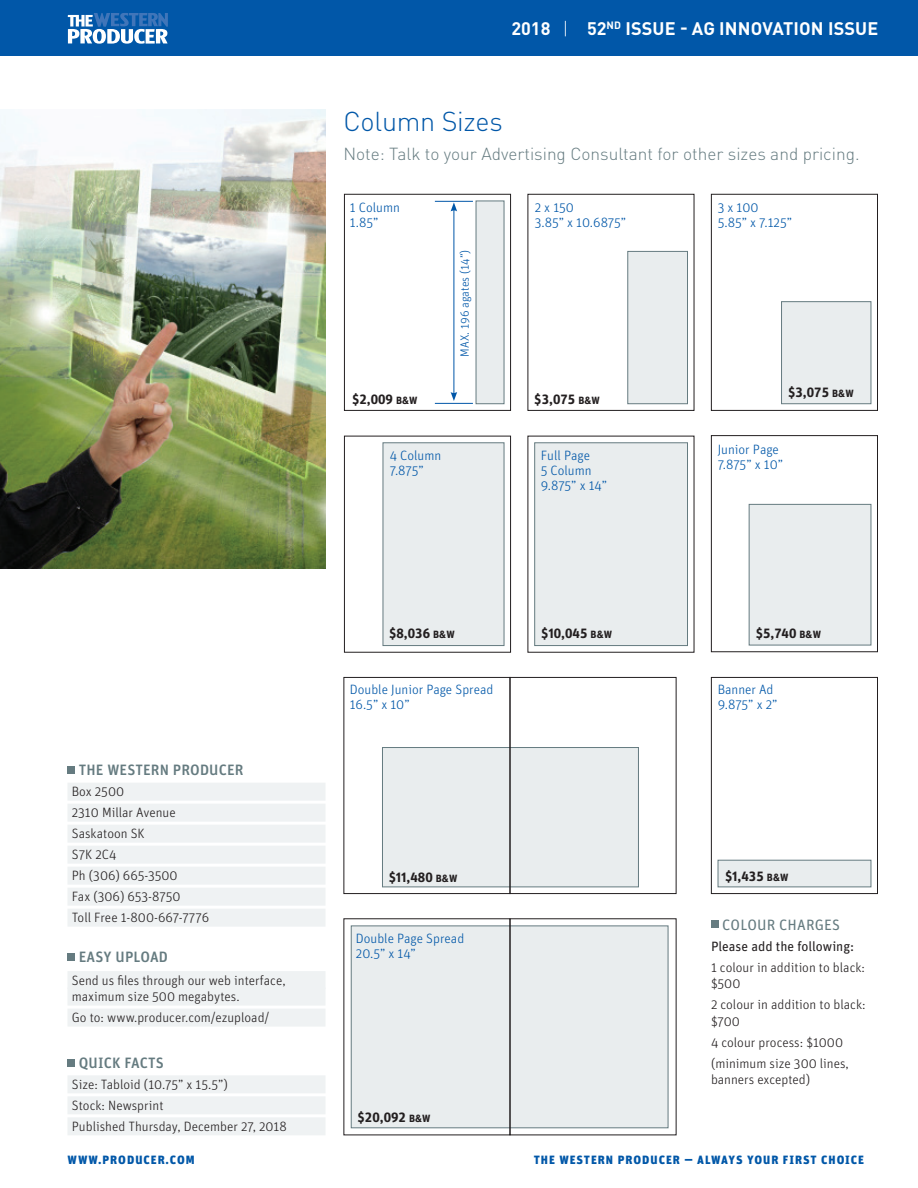
<style>
.page{position:relative;width:918px;height:1188px;background:#fff}
.page>*{position:absolute;margin:0;border:0;box-sizing:border-box;transform-origin:0 0}
.t1{font:300 27px "DINOT";letter-spacing:-.01em;color:#0157a8}
.t2{font:700 18px "DIN Pro";letter-spacing:.005em;color:#fff}
.t3{font:300 17.25px "DINOT";color:#657b80}
.t4{font:500 15px "Unit Pro";letter-spacing:.01em;color:#657b80}
.t5{font:15px "Unit Pro";letter-spacing:.01em;color:#657b80}
.t6{font:300 13.5px/21px "Unit Pro";color:#231f20}
.t7{font:300 13.5px/15px "Unit Pro";color:#0157a8}
.t8{font:700 13.5px "Unit Pro";color:#231f20}
.t9{font:13.5px "Unit Pro";color:#231f20}
.t10{font:900 12px "Unit Pro";letter-spacing:.08em;color:#0157a8}
.t11{font:300 12px "Unit Pro";color:#0157a8}
.s1{font-family:"DINOT";font-weight:300}
.s2{font-size:10.5px}
</style>
<div class="page">
<div style="left:351px;top:926px;width:317px;height:202px;background:#e9edee;border:1px solid #657b80"></div>
<div style="left:344px;top:194px;width:167px;height:217px;border:1px solid #231f20"></div>
<div style="left:476px;top:201px;width:28px;height:203px;background:#e9edee"></div>
<hr style="left:435px;top:201px;width:38px;height:1px;background:#0157a8">
<hr style="left:435px;top:403px;width:38px;height:1px;background:#0157a8">
<hr style="left:454px;top:209px;width:1px;height:185px;background:#0157a8">
<svg style="left:451px;top:202px;width:6px;height:9px"></svg>
<svg style="left:451px;top:392px;width:6px;height:9px"></svg>
<div style="left:528px;top:194px;width:166px;height:217px;border:1px solid #231f20"></div>
<div style="left:627px;top:251px;width:61px;height:153px;background:#e9edee;border:1px solid #657b80"></div>
<div style="left:711px;top:194px;width:167px;height:217px;border:1px solid #231f20"></div>
<div style="left:781px;top:301px;width:90px;height:103px;background:#e9edee;border:1px solid #657b80"></div>
<div style="left:344px;top:436px;width:167px;height:217px;border:1px solid #231f20"></div>
<div style="left:383px;top:442px;width:121px;height:204px;background:#e9edee;border:1px solid #657b80"></div>
<div style="left:534px;top:442px;width:154px;height:204px;background:#e9edee;border:1px solid #657b80"></div>
<div style="left:711px;top:435px;width:167px;height:217px;border:1px solid #231f20"></div>
<div style="left:749px;top:504px;width:122px;height:141px;background:#e9edee;border:1px solid #657b80"></div>
<div style="left:382px;top:747px;width:257px;height:140px;background:#e9edee;border:1px solid #657b80"></div>
<div style="left:344px;top:677px;width:166px;height:217px;border:1px solid #231f20"></div>
<div style="left:510px;top:677px;width:166px;height:217px;border:1px solid #231f20"></div>
<div style="left:711px;top:677px;width:167px;height:217px;border:1px solid #231f20"></div>
<div style="left:718px;top:860px;width:153px;height:27px;background:#e9edee;border:1px solid #657b80"></div>
<img style="left:0;top:110px;width:326px;height:459px">
<div style="left:711px;top:921px;width:8px;height:7px;background:#657b80"></div>
<div style="left:68px;top:783px;width:258px;height:18px;background:#eff2f3"></div>
<div style="left:68px;top:804px;width:258px;height:18px;background:#eff2f3"></div>
<div style="left:68px;top:825px;width:258px;height:18px;background:#eff2f3"></div>
<div style="left:68px;top:846px;width:258px;height:18px;background:#eff2f3"></div>
<div style="left:68px;top:867px;width:258px;height:18px;background:#eff2f3"></div>
<div style="left:68px;top:888px;width:258px;height:18px;background:#eff2f3"></div>
<div style="left:68px;top:909px;width:258px;height:18px;background:#eff2f3"></div>
<div style="left:68px;top:766px;width:7px;height:8px;background:#657b80"></div>
<div style="left:68px;top:971px;width:258px;height:18px;background:#eff2f3"></div>
<div style="left:68px;top:988px;width:258px;height:18px;background:#eff2f3"></div>
<div style="left:68px;top:1009px;width:258px;height:18px;background:#eff2f3"></div>
<div style="left:68px;top:953px;width:7px;height:8px;background:#657b80"></div>
<div style="left:68px;top:1075px;width:258px;height:18px;background:#eff2f3"></div>
<div style="left:68px;top:1096px;width:258px;height:18px;background:#eff2f3"></div>
<div style="left:68px;top:1117px;width:258px;height:18px;background:#eff2f3"></div>
<div style="left:68px;top:1059px;width:7px;height:8px;background:#657b80"></div>
<div style="left:0;top:0;width:918px;height:55px;background:#0157a8"></div>
<svg style="left:68px;top:13px;width:100px;height:31px"></svg>
<h2 class="t2" style="left:511px;top:16px;width:328px">2018 <span class="s1">|</span> 52<sup>ND</sup> ISSUE - AG INNOVATION ISSUE</h2>
<h1 class="t1" style="left:343px;top:103px;width:161px">Column Sizes</h1>
<p class="t3" style="left:344px;top:142px;width:518px">Note: Talk to your Advertising Consultant for other sizes and pricing.</p>
<p class="t7" style="left:350px;top:200px;width:51px">1 Column<br>1.85”</p>
<p class="t7" style="left:535px;top:200px;width:93px">2 x 150<br>3.85” x 10.6875”</p>
<p class="t7" style="left:718px;top:200px;width:76px">3 x 100<br>5.85” x 7.125”</p>
<p class="t11" style="left:458px;top:357px;width:108px;rotate:-90deg">MAX. 196 agates (14”)</p>
<p class="t8" style="left:352px;top:391px;width:67px">$2,009 <span class="s2">B&amp;W</span></p>
<p class="t8" style="left:534px;top:391px;width:67px">$3,075 <span class="s2">B&amp;W</span></p>
<p class="t8" style="left:788px;top:384px;width:67px">$3,075 <span class="s2">B&amp;W</span></p>
<p class="t7" style="left:390px;top:448px;width:53px">4 Column<br>7.875”</p>
<p class="t7" style="left:541px;top:448px;width:68px">Full Page<br>5 Column<br>9.875” x 14”</p>
<p class="t7" style="left:718px;top:442px;width:67px">Junior Page<br>7.875” x 10”</p>
<p class="t8" style="left:389px;top:625px;width:67px">$8,036 <span class="s2">B&amp;W</span></p>
<p class="t8" style="left:541px;top:625px;width:72px">$10,045 <span class="s2">B&amp;W</span></p>
<p class="t8" style="left:756px;top:625px;width:67px">$5,740 <span class="s2">B&amp;W</span></p>
<p class="t7" style="left:350px;top:682px;width:145px">Double Junior Page Spread<br>16.5” x 10”</p>
<p class="t7" style="left:718px;top:682px;width:61px">Banner Ad<br>9.875” x 2”</p>
<p class="t4" style="left:79px;top:761px;width:164px">THE WESTERN PRODUCER</p>
<p class="t6" style="left:72px;top:781px;width:139px">Box 2500<br>2310 Millar Avenue<br>Saskatoon SK<br>S7K 2C4<br>Ph (306) 665-3500<br>Fax (306) 653-8750<br>Toll Free 1-800-667-7776</p>
<p class="t4" style="left:79px;top:947px;width:91px">EASY U PLOAD</p>
<p class="t6" style="left:72px;top:972px;width:215px;line-height:16.5px">Send us files through our web interface, maximum size 500 megabytes.</p>
<p class="t6" style="left:72px;top:1007px;width:199px">Go to: www.producer.com/ezupload/</p>
<p class="t4" style="left:79px;top:1053px;width:85px">QUICK FACTS</p>
<p class="t6" style="left:72px;top:1074px;width:216px">Size: Tabloid (10.75” x 15.5”)<br>Stock: Newsprint<br>Published Thursday, December 27, 2018</p>
<p class="t10" style="left:68px;top:1152px;width:11px">WWW</p>
<p class="t10" style="left:98px;top:1152px;width:98px">.PRODUCER.COM</p>
<p class="t10" style="left:534px;top:1152px;width:332px">THE WESTERN PRODUCER — ALWAYS YOUR FIRST CHOICE</p>
<p class="t8" style="left:389px;top:868px;width:70px">$11,480 <span class="s2">B&amp;W</span></p>
<p class="t8" style="left:725px;top:867px;width:65px">$1,435 <span class="s2">B&amp;W</span></p>
<p class="t5" style="left:722px;top:915px;width:85px">Colour Charges</p>
<p class="t9" style="left:711px;top:937px;width:145px">Please add the following:</p>
<p class="t6" style="left:711px;top:959px;width:156px;line-height:16.5px">1 colour in addition to black: $500</p>
<p class="t6" style="left:711px;top:996px;width:156px;line-height:16.5px">2 colour in addition to black: $700</p>
<p class="t6" style="left:711px;top:1032px;width:139px">4 colour process: $1000 (minimum size 300 lines,</p>
<p class="t6" style="left:711px;top:1069px;width:101px">banners excepted)</p>
<p class="t7" style="left:356px;top:931px;width:110px">Double Page Spread<br>20.5” x 14”</p>
<p class="t8" style="left:358px;top:1108px;width:75px">$20,092 <span class="s2">B&amp;W</span></p>
</div>
